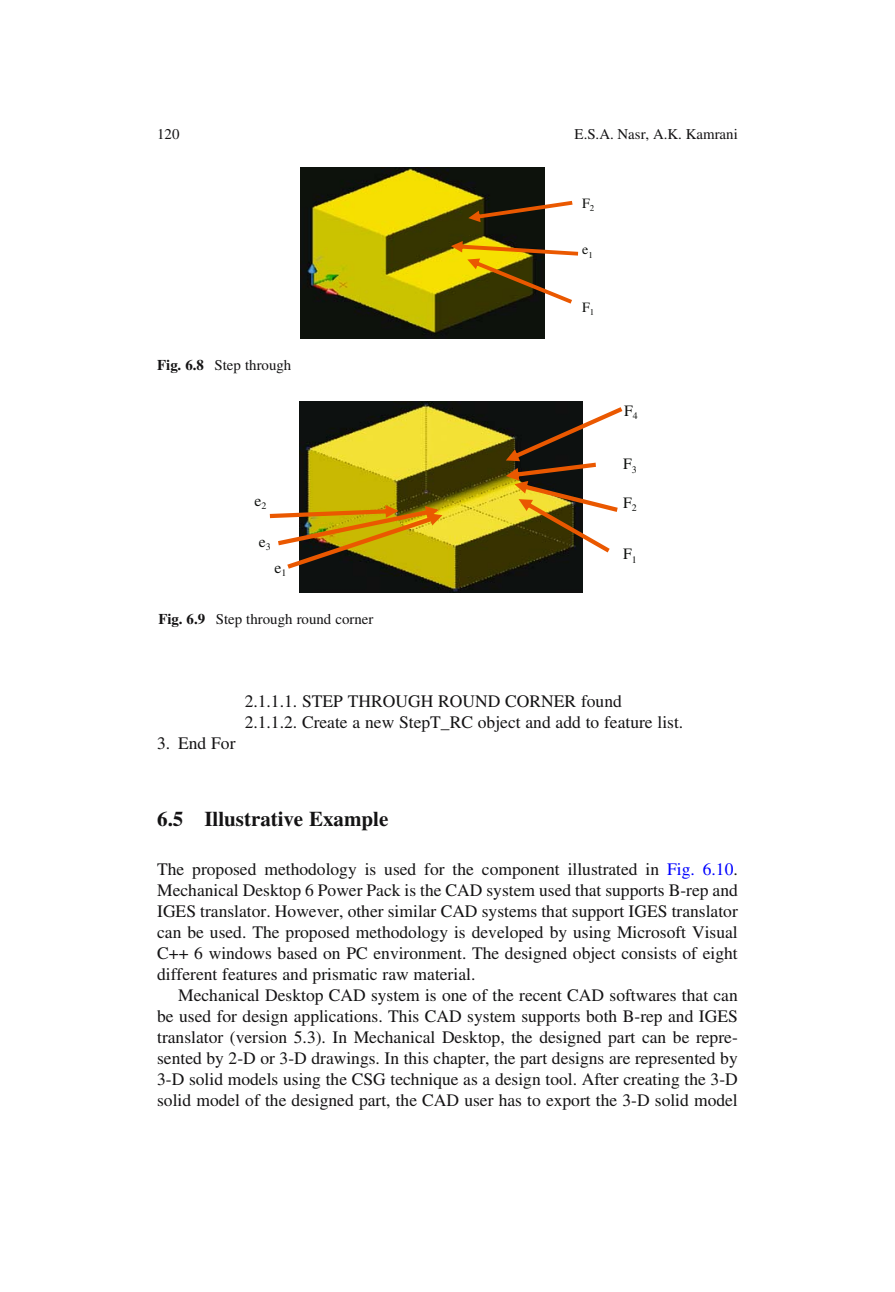
<style>
.page{position:relative;width:895px;height:1292px;background:#fff}
.page>*{position:absolute;margin:0;border:0;box-sizing:border-box;transform-origin:0 0}
.t1{font:700 21px "Times";color:#141314}
.t2{font:17.5px/21px "Times";color:#141314;text-align:justify}
.t3{font:15.75px "Times";color:#0e100e}
.t4{font:14.88px "Times";color:#141314}
.t5{font:14.17px "Times";color:#0e100e}
.s1{font-weight:700}
.s2{color:#00f}
</style>
<div class="page">
<img style="left:300px;top:167px;width:244px;height:171px">
<svg style="left:468px;top:201px;width:104px;height:21px"></svg>
<svg style="left:451px;top:241px;width:127px;height:62px"></svg>
<img style="left:299px;top:401px;width:283px;height:192px">
<svg style="left:506px;top:407px;width:116px;height:145px"></svg>
<svg style="left:270px;top:505px;width:172px;height:63px;background:#b7942c"></svg>
<p class="t4" style="left:157px;top:129px;width:24px">120</p>
<p class="t4" style="left:574px;top:129px;width:165px">E.S.A. Nasr, A.K. Kamrani</p>
<p class="t5" style="left:582px;top:198px;width:14px">F<sub>2</sub></p>
<p class="t5" style="left:582px;top:244px;width:12px">e<sub>1</sub></p>
<p class="t4" style="left:157px;top:360px;width:136px"><span class="s1">Fig. 6.8</span> Step through</p>
<p class="t3" style="left:254px;top:495px;width:13px">e<sub>2</sub></p>
<p class="t3" style="left:259px;top:536px;width:13px">e<sub>3</sub></p>
<p class="t3" style="left:274px;top:561px;width:13px">e<sub>1</sub></p>
<p class="t4" style="left:158px;top:614px;width:217px"><span class="s1">Fig. 6.9</span> Step through round corner</p>
<p class="t5" style="left:582px;top:302px;width:14px">F<sub>1</sub></p>
<p class="t3" style="left:624px;top:405px;width:15px">F<sub>4</sub></p>
<p class="t3" style="left:623px;top:458px;width:15px">F<sub>3</sub></p>
<p class="t3" style="left:623px;top:496px;width:15px">F<sub>2</sub></p>
<p class="t3" style="left:623px;top:548px;width:15px">F<sub>1</sub></p>
<p class="t2" style="left:157px;top:734px;width:80px">3. End For</p>
<p class="t2" style="left:245px;top:692px;width:440px">2.1.1.1. STEP THROUGH ROUND CORNER found<br>2.1.1.2. Create a new StepT_RC object and add to feature list.</p>
<p class="t1" style="left:157px;top:811px;width:233px">6.5 Illustrative Example</p>
<p class="t2" style="left:157px;top:860px;width:582px">The proposed methodology is used for the component illustrated in <span class="s2">Fig. 6.10</span>.<br>Mechanical Desktop 6 Power Pack is the CAD system used that supports B-rep and IGES translator. However, other similar CAD systems that support IGES translator can be used. The proposed methodology is developed by using Microsoft Visual C++ 6 windows based on PC environment. The designed object consists of eight different features and prismatic raw material.</p>
<p class="t2" style="left:157px;top:986px;width:582px;text-indent:21px">Mechanical Desktop CAD system is one of the recent CAD softwares that can be used for design applications. This CAD system supports both B-rep and IGES translator (version 5.3). In Mechanical Desktop, the designed part can be repre&shy;sented by 2-D or 3-D drawings. In this chapter, the part designs are represented by 3-D solid models using the CSG technique as a design tool. After creating the 3-D solid model of the designed part, the CAD user has to export the 3-D solid model</p>
</div>
